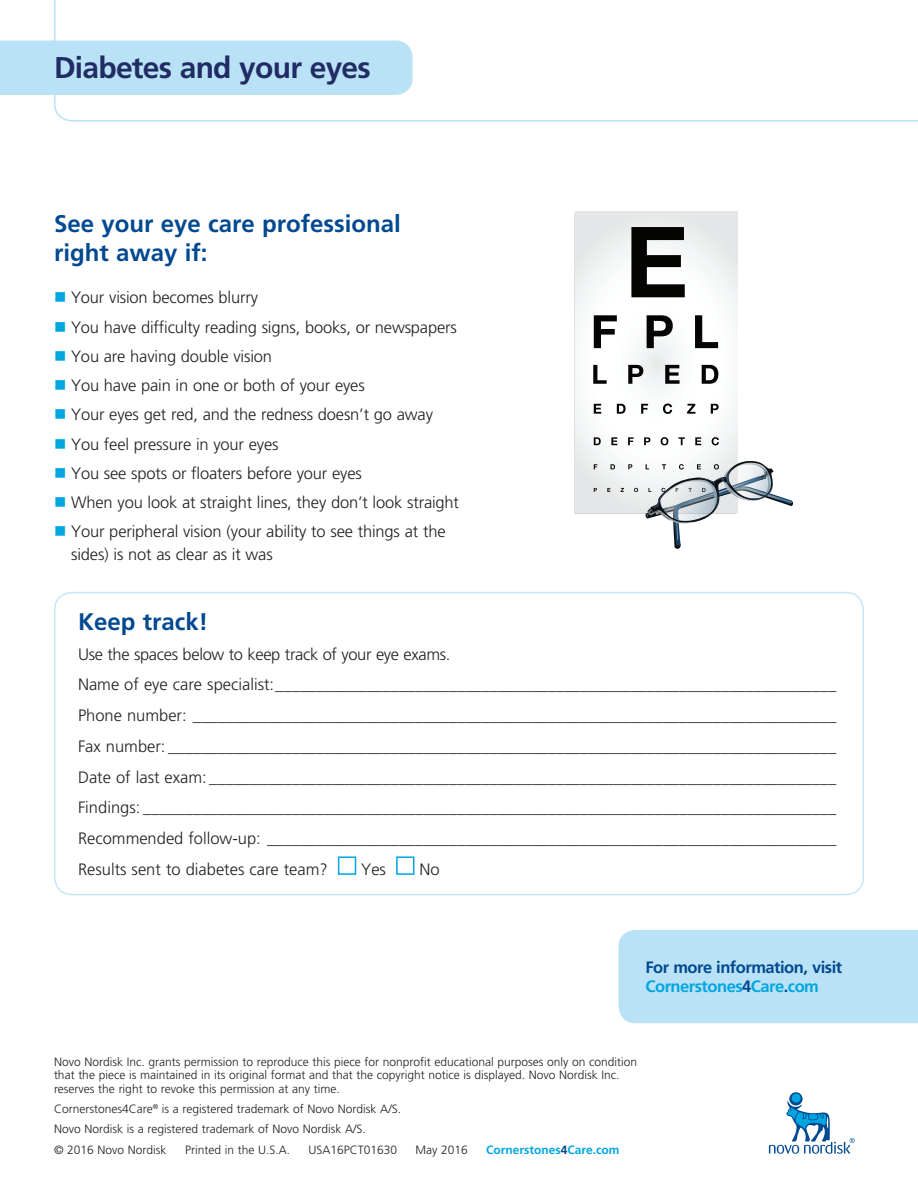
<style>
.page{position:relative;width:918px;height:1188px;background:#fff}
.page>*{position:absolute;margin:0;border:0;box-sizing:border-box;transform-origin:0 0}
.t1{font:700 30px "Frutiger";letter-spacing:-.025em;color:#212b64}
.t2{font:700 24px/28.8px "Frutiger";color:#014990}
.t3{font:300 16.5px/30.8px "Frutiger";letter-spacing:-.01em;color:#231f20}
.t4{font:700 16.5px/19.5px "Frutiger";letter-spacing:-.03em;color:#014990}
.t5{font:300 12px/13.5px "Frutiger";color:#231f20}
.t6{font:700 12px "Frutiger";color:#00a6e0}
.s1{color:#00a6e0}
.s2{color:#014990}
</style>
<div class="page">
<div style="left:619px;top:930px;width:299px;height:93px;background:#b9e2f6"></div>
<svg style="left:54px;top:0;width:864px;height:122px"></svg>
<div style="left:0;top:40px;width:413px;height:55px;background:#b9e2f6"></div>
<div style="left:338px;top:856px;width:18px;height:19px;border:2px solid #00a6e0"></div>
<div style="left:396px;top:856px;width:19px;height:19px;border:2px solid #00a6e0"></div>
<div style="left:54px;top:592px;width:810px;height:303px;border:2px solid #c7e7f6;border-radius:17px"></div>
<svg style="left:576px;top:212px;width:162px;height:301px"></svg>
<svg style="left:631px;top:227px;width:54px;height:70px"></svg>
<svg style="left:594px;top:315px;width:23px;height:33px"></svg>
<svg style="left:695px;top:315px;width:23px;height:33px"></svg>
<svg style="left:647px;top:315px;width:26px;height:33px"></svg>
<svg style="left:593px;top:365px;width:14px;height:19px"></svg>
<svg style="left:628px;top:365px;width:15px;height:19px"></svg>
<svg style="left:665px;top:365px;width:15px;height:19px"></svg>
<svg style="left:702px;top:365px;width:16px;height:19px"></svg>
<svg style="left:594px;top:404px;width:7px;height:10px"></svg>
<svg style="left:617px;top:404px;width:9px;height:10px"></svg>
<svg style="left:641px;top:404px;width:7px;height:10px"></svg>
<svg style="left:663px;top:404px;width:9px;height:10px"></svg>
<svg style="left:687px;top:404px;width:8px;height:10px"></svg>
<svg style="left:711px;top:404px;width:8px;height:10px"></svg>
<svg style="left:594px;top:437px;width:7px;height:8px"></svg>
<svg style="left:611px;top:437px;width:6px;height:8px"></svg>
<svg style="left:628px;top:437px;width:6px;height:8px"></svg>
<svg style="left:644px;top:437px;width:6px;height:8px"></svg>
<svg style="left:661px;top:437px;width:7px;height:8px"></svg>
<svg style="left:678px;top:437px;width:7px;height:8px"></svg>
<svg style="left:695px;top:437px;width:6px;height:8px"></svg>
<svg style="left:712px;top:437px;width:7px;height:8px"></svg>
<svg style="left:594px;top:464px;width:3px;height:5px"></svg>
<svg style="left:611px;top:464px;width:4px;height:5px"></svg>
<svg style="left:628px;top:464px;width:4px;height:5px"></svg>
<svg style="left:594px;top:488px;width:3px;height:4px"></svg>
<svg style="left:607px;top:488px;width:3px;height:4px"></svg>
<svg style="left:621px;top:488px;width:3px;height:4px"></svg>
<svg style="left:634px;top:488px;width:4px;height:4px"></svg>
<svg style="left:645px;top:460px;width:148px;height:89px"></svg>
<svg style="left:789px;top:1092px;width:14px;height:14px"></svg>
<div style="left:792px;top:1094px;width:9px;height:9px;background:#00a6e0;border-radius:50%"></div>
<svg style="left:769px;top:1100px;width:86px;height:54px"></svg>
<h1 class="t1" style="left:54px;top:50px;width:318px">Diabetes and your eyes</h1>
<h2 class="t2" style="left:54px;top:209px;width:348px">See your eye care professional right away if:</h2>
<p class="t3" style="left:54px;top:283px;width:206px"><span class="s1">■</span> Your vision becomes blurry</p>
<p class="t3" style="left:54px;top:312px;width:404px"><span class="s1">■</span> You have difficulty reading signs, books, or newspapers</p>
<p class="t3" style="left:54px;top:341px;width:219px"><span class="s1">■</span> You are having double vision</p>
<p class="t3" style="left:54px;top:370px;width:312px"><span class="s1">■</span> You have pain in one or both of your eyes</p>
<p class="t3" style="left:54px;top:400px;width:380px"><span class="s1">■</span> Your eyes get red, and the redness doesn’t go away</p>
<p class="t3" style="left:54px;top:429px;width:226px"><span class="s1">■</span> You feel pressure in your eyes</p>
<p class="t3" style="left:54px;top:458px;width:309px"><span class="s1">■</span> You see spots or floaters before your eyes</p>
<p class="t3" style="left:54px;top:487px;width:406px"><span class="s1">■</span> When you look at straight lines, they don’t look straight</p>
<p class="t3" style="left:71px;top:521px;width:376px;line-height:22.5px;text-indent:-17px"><span class="s1">■</span> Your peripheral vision (your ability to see things at the sides) is not as clear as it was</p>
<h2 class="t2" style="left:78px;top:608px;width:132px">Keep track!</h2>
<p class="t3" style="left:78px;top:639px;width:760px">Use the spaces below to keep track of your eye exams.<br>Name of eye care specialist:____________________________________________________________________ Phone number: ______________________________________________________________________________ Fax number: _________________________________________________________________________________ Date of last exam: ____________________________________________________________________________ Findings: ____________________________________________________________________________________ Recommended follow-up: _____________________________________________________________________ Results sent to diabetes care team?</p>
<p class="t3" style="left:361px;top:854px;width:26px">Yes</p>
<p class="t3" style="left:420px;top:854px;width:22px">No</p>
<p class="t4" style="left:646px;top:958px;width:198px">For more information, visit<br><span class="s1">Cornerstones</span>4<span class="s1">Care</span>.<span class="s1">com</span></p>
<p class="t5" style="left:54px;top:1055px;width:585px">Novo Nordisk Inc. grants permission to reproduce this piece for nonprofit educational purposes only on condition that the piece is maintained in its original format and that the copyright notice is displayed. Novo Nordisk Inc. reserves the right to revoke this permission at any time.</p>
<p class="t5" style="left:54px;top:1099px;width:349px;line-height:20.2px">Cornerstones4Care<sup>®</sup> is a registered trademark of Novo Nordisk A/S.<br>Novo Nordisk is a registered trademark of Novo Nordisk A/S.<br>© 2016 Novo Nordisk</p>
<p class="t5" style="left:185px;top:1143px;width:107px">Printed in the U.S.A.</p>
<p class="t5" style="left:308px;top:1143px;width:90px">USA16PCT01630</p>
<p class="t5" style="left:415px;top:1143px;width:54px">May 2016</p>
<p class="t6" style="left:486px;top:1142px;width:135px">Cornerstones<span class="s2">4</span>Care.com</p>
</div>
